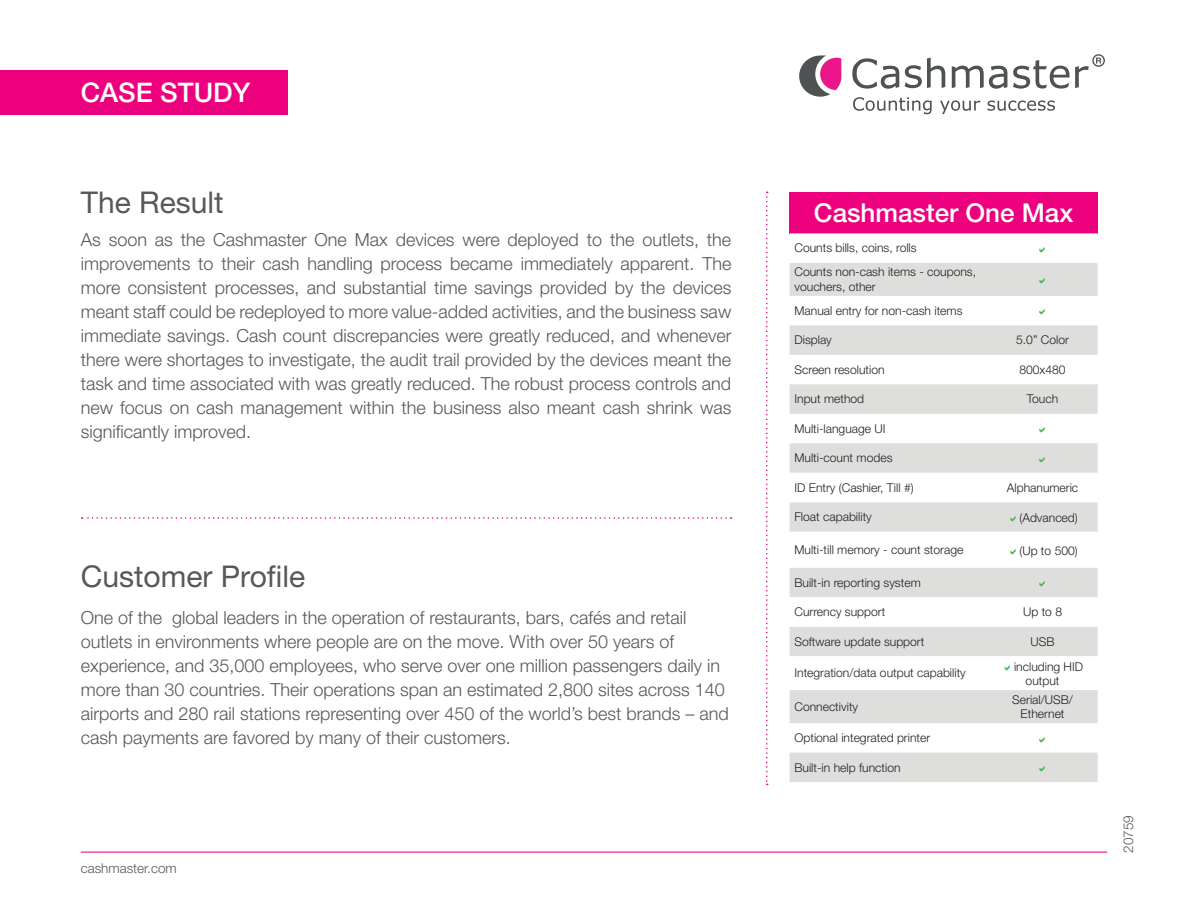
<style>
.page{position:relative;width:1188px;height:918px;background:#fff}
.page>*{position:absolute;margin:0;border:0;box-sizing:border-box;transform-origin:0 0}
.body{font:30px "Helvetica Neue LT Pro";color:#585857}
.A_head{font:30px "Helvetica Neue LT Pro";color:#585857}
.A_head-2{font:500 27px "Helvetica Neue LT Pro";color:#fff}
.header_text{font:500 25.95px "Helvetica Neue LT Pro";color:#fff}
.body-2{font:300 18px/24px "Helvetica Neue LT Pro";color:#585857;text-align:justify}
.t1{font:300 13.5px "Helvetica Neue LT Pro";color:#585857}
.cell_text{font:300 12.15px/14.5px "Helvetica Neue LT Pro";color:#231f20}
</style>
<div class="page">
<svg style="left:799px;top:55px;width:42px;height:42px"></svg>
<svg style="left:853px;top:97px;width:202px;height:17px"></svg>
<svg style="left:852px;top:54px;width:253px;height:35px"></svg>
<hr style="left:81px;top:852px;width:1026px;height:1px;background:#ec007e">
<div style="left:790px;top:192px;width:308px;height:41px;background:#ec007e"></div>
<svg style="left:790px;top:263px;width:308px;height:519px;fill:#dededd"></svg>
<svg style="left:790px;top:473px;width:308px;height:154px"></svg>
<svg style="left:766px;top:192px;width:2px;height:593px"></svg>
<div style="left:0;top:70px;width:287px;height:44px;background:#ec007e"></div>
<svg style="left:82px;top:517px;width:650px;height:2px"></svg>
<svg style="left:1040px;top:278px;width:5px;height:6px"></svg>
<svg style="left:1040px;top:309px;width:5px;height:6px"></svg>
<svg style="left:1040px;top:427px;width:5px;height:6px"></svg>
<svg style="left:1040px;top:457px;width:5px;height:6px"></svg>
<svg style="left:1010px;top:516px;width:6px;height:5px"></svg>
<svg style="left:1010px;top:548px;width:6px;height:6px"></svg>
<svg style="left:1040px;top:581px;width:5px;height:6px"></svg>
<svg style="left:1005px;top:665px;width:5px;height:5px"></svg>
<svg style="left:1040px;top:737px;width:5px;height:5px"></svg>
<svg style="left:1040px;top:766px;width:5px;height:6px"></svg>
<p class="A_head-2" style="left:81px;top:76px;width:171px">CASE STUDY</p>
<p class="A_head" style="left:81px;top:184px;width:144px">The Result</p>
<p class="body-2" style="left:81px;top:227px;width:652px">As soon as the Cashmaster One Max devices were deployed to the outlets, the improvements to their cash handling process became immediately apparent. The more consistent processes, and substantial time savings provided by the devices meant staff could be redeployed to more value-added activities, and the business saw immediate savings. Cash count discrepancies were greatly reduced, and whenever there were shortages to investigate, the audit trail provided by the devices meant the task and time associated with was greatly reduced. The robust process controls and new focus on cash management within the business also meant cash shrink was significantly improved.</p>
<p class="body" style="left:81px;top:558px;width:226px">Customer Profile</p>
<p class="body-2" style="left:81px;top:605px;width:650px;text-align:left">One of the global leaders in the operation of restaurants, bars, cafés and retail outlets in environments where people are on the move. With over 50 years of experience, and 35,000 employees, who serve over one million passengers daily in more than 30 countries. Their operations span an estimated 2,800 sites across 140 airports and 280 rail stations representing over 450 of the world’s best brands – and cash payments are favored by many of their customers.</p>
<p class="t1" style="left:81px;top:860px;width:98px">cashmaster.com</p>
<p class="header_text" style="left:814px;top:197px;width:261px">Cashmaster One Max</p>
<p class="cell_text" style="left:794px;top:241px;width:124px">Counts bills, coins, rolls</p>
<p class="cell_text" style="left:794px;top:265px;width:183px">Counts non-cash items - coupons, vouchers, other</p>
<p class="cell_text" style="left:794px;top:303px;width:170px">Manual entry for non-cash items</p>
<p class="cell_text" style="left:794px;top:333px;width:39px">Display</p>
<p class="cell_text" style="left:1016px;top:333px;width:54px">5.0” Color</p>
<p class="cell_text" style="left:794px;top:362px;width:92px">Screen resolution</p>
<p class="cell_text" style="left:1019px;top:362px;width:48px">800x480</p>
<p class="cell_text" style="left:794px;top:392px;width:71px">Input method</p>
<p class="cell_text" style="left:1027px;top:392px;width:33px">Touch</p>
<p class="cell_text" style="left:794px;top:421px;width:93px">Multi-language UI</p>
<p class="cell_text" style="left:794px;top:451px;width:100px">Multi-count modes</p>
<p class="cell_text" style="left:794px;top:480px;width:121px">ID Entry (Cashier, Till #)</p>
<p class="cell_text" style="left:1007px;top:480px;width:73px">Alphanumeric</p>
<p class="cell_text" style="left:794px;top:509px;width:79px">Float capability</p>
<p class="cell_text" style="left:1019px;top:510px;width:60px">(Advanced)</p>
<p class="cell_text" style="left:794px;top:542px;width:170px">Multi-till memory - count storage</p>
<p class="cell_text" style="left:1019px;top:543px;width:60px">(Up to 500)</p>
<p class="cell_text" style="left:794px;top:575px;width:128px">Built-in reporting system</p>
<p class="cell_text" style="left:794px;top:604px;width:92px">Currency support</p>
<p class="cell_text" style="left:1023px;top:604px;width:41px">Up to 8</p>
<p class="cell_text" style="left:794px;top:634px;width:131px">Software update support</p>
<p class="cell_text" style="left:1031px;top:634px;width:26px">USB</p>
<p class="cell_text" style="left:794px;top:666px;width:173px">Integration/data output capability</p>
<p class="cell_text" style="left:1026px;top:659px;width:59px;text-indent:-12px">including HID output</p>
<p class="cell_text" style="left:794px;top:699px;width:65px">Connectivity</p>
<p class="cell_text" style="left:1012px;top:692px;width:62px">Serial/USB/</p>
<p class="cell_text" style="left:1021px;top:706px;width:45px">Ethernet</p>
<p class="cell_text" style="left:794px;top:730px;width:137px">Optional integrated printer</p>
<p class="cell_text" style="left:794px;top:760px;width:108px">Built-in help function</p>
<p class="t1" style="left:1120px;top:853px;width:39px;rotate:-90deg">20759</p>
</div>
